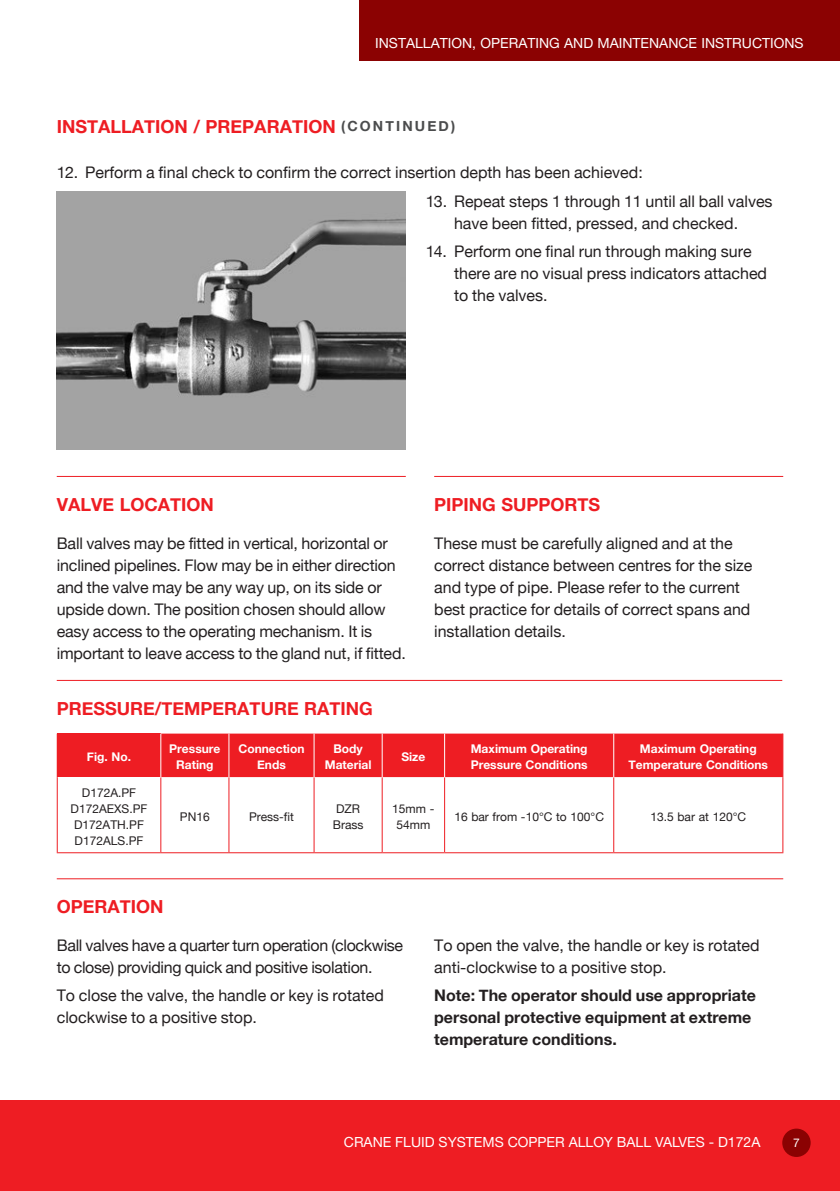
<style>
.page{position:relative;width:840px;height:1191px;background:#fff}
.page>*{position:absolute;margin:0;border:0;box-sizing:border-box;transform-origin:0 0}
.t1{font:700 18px "Helvetica Neue";color:#ee1d23}
.red_bullets{font:16px/22px "Helvetica Neue";color:#231f20}
.t2{font:700 16px/22px "Helvetica Neue";color:#231f20}
.red_bullets-2{font:16px/22px "Helvetica Neue";letter-spacing:-.02em;color:#231f20}
.t3{font:14px "Helvetica Neue";color:#fff}
.t4{font:700 12px/16px "Helvetica Neue";color:#fff;text-align:center}
.t5{font:12px/16px "Helvetica Neue";color:#231f20;text-align:center}
.t6{font:12px "Helvetica Neue";color:#fff}
.s1{font-size:14px;color:#4b4c4d}
</style>
<div class="page">
<div style="left:0;top:1100px;width:839px;height:91px;background:#ee1d23"></div>
<div style="left:782px;top:1129px;width:27px;height:27px;background:#8b0202;border-radius:50%"></div>
<div style="left:781px;top:1128px;width:29px;height:29px;border:2px solid #8b0202;border-radius:50%"></div>
<img style="left:57px;top:192px;width:348px;height:257px">
<hr style="left:57px;top:476px;width:348px;height:1px;background:#ee1d23">
<hr style="left:434px;top:476px;width:348px;height:1px;background:#ee1d23">
<hr style="left:57px;top:680px;width:724px;height:1px;background:#ee1d23">
<div style="left:57px;top:733px;width:104px;height:44px;background:#ee1d23"></div>
<div style="left:161px;top:733px;width:621px;height:44px;background:#ee1d23"></div>
<svg style="left:161px;top:777px;width:621px;height:75px"></svg>
<hr style="left:160px;top:777px;width:1px;height:75px;background:#ee1d23">
<hr style="left:228px;top:777px;width:1px;height:75px;background:#ee1d23">
<hr style="left:313px;top:777px;width:1px;height:75px;background:#ee1d23">
<hr style="left:381px;top:777px;width:1px;height:75px;background:#ee1d23">
<hr style="left:444px;top:777px;width:1px;height:75px;background:#ee1d23">
<hr style="left:613px;top:777px;width:1px;height:75px;background:#ee1d23">
<hr style="left:57px;top:852px;width:104px;height:1px;background:#ee1d23">
<hr style="left:161px;top:852px;width:68px;height:1px;background:#ee1d23">
<hr style="left:229px;top:852px;width:85px;height:1px;background:#ee1d23">
<hr style="left:314px;top:852px;width:68px;height:1px;background:#ee1d23">
<hr style="left:382px;top:852px;width:62px;height:1px;background:#ee1d23">
<hr style="left:444px;top:852px;width:169px;height:1px;background:#ee1d23">
<hr style="left:613px;top:852px;width:170px;height:1px;background:#ee1d23">
<hr style="left:160px;top:733px;width:1px;height:44px;background:#fff">
<hr style="left:228px;top:733px;width:1px;height:44px;background:#fff">
<hr style="left:313px;top:733px;width:1px;height:44px;background:#fff">
<hr style="left:381px;top:733px;width:1px;height:44px;background:#fff">
<hr style="left:444px;top:733px;width:1px;height:44px;background:#fff">
<hr style="left:613px;top:733px;width:1px;height:44px;background:#fff">
<hr style="left:782px;top:733px;width:1px;height:44px;background:#ee1d23">
<hr style="left:57px;top:777px;width:1px;height:75px;background:#ee1d23">
<hr style="left:782px;top:777px;width:1px;height:75px;background:#ee1d23">
<hr style="left:57px;top:878px;width:725px;height:1px;background:#ee1d23">
<div style="left:359px;top:0;width:480px;height:61px;background:#8b0202"></div>
<p class="t3" style="left:375px;top:35px;width:430px">INSTALLATION, OPERATING AND MAINTENANCE INSTRUCTIONS</p>
<p class="t1" style="left:57px;top:112px;width:399px">INSTALLATION / PREPARATION <span class="s1">(CONTINUED)</span></p>
<p class="red_bullets" style="left:57px;top:162px;width:587px">12. Perform a final check to confirm the correct insertion depth has been achieved:</p>
<p class="red_bullets" style="left:425px;top:191px;width:348px;text-align:center">13. Repeat steps 1 through 11 until all ball valves have been fitted, pressed, and checked.</p>
<p class="red_bullets" style="left:454px;top:241px;width:314px;text-indent:-28px">14. Perform one final run through making sure there are no visual press indicators attached to the valves.</p>
<p class="t1" style="left:57px;top:490px;width:158px">VALVE LOCATION</p>
<p class="t1" style="left:434px;top:490px;width:167px">PIPING SUPPORTS</p>
<p class="red_bullets" style="left:57px;top:533px;width:350px">Ball valves may be fitted in vertical, horizontal or inclined pipelines. Flow may be in either direction and the valve may be any way up, on its side or upside down. The position chosen should allow easy access to the operating mechanism. It is important to leave access to the gland nut, if fitted.</p>
<p class="red_bullets" style="left:434px;top:533px;width:320px">These must be carefully aligned and at the correct distance between centres for the size and type of pipe. Please refer to the current best practice for details of correct spans and installation details.</p>
<p class="t1" style="left:57px;top:694px;width:317px">PRESSURE/TEMPERATURE RATING</p>
<p class="t4" style="left:87px;top:749px;width:46px">Fig. No.</p>
<p class="t4" style="left:169px;top:741px;width:53px">Pressure<br>Rating</p>
<p class="t4" style="left:238px;top:741px;width:68px">Connection<br>Ends</p>
<p class="t4" style="left:324px;top:741px;width:48px">Body<br>Material</p>
<p class="t4" style="left:401px;top:749px;width:25px">Size</p>
<p class="t4" style="left:470px;top:741px;width:118px;text-align:left">Maximum Operating<br>Pressure Conditions</p>
<p class="t4" style="left:628px;top:741px;width:141px">Maximum Operating<br>Temperature Conditions</p>
<p class="t5" style="left:71px;top:785px;width:78px">D172A.PF<br>D172AEXS.PF<br>D172ATH.PF<br>D172ALS.PF</p>
<p class="t5" style="left:180px;top:809px;width:31px">PN16</p>
<p class="t5" style="left:249px;top:809px;width:46px">Press-fit</p>
<p class="t5" style="left:332px;top:801px;width:32px;text-align:left">DZR<br>Brass</p>
<p class="t5" style="left:392px;top:801px;width:44px">15mm -<br>54mm</p>
<p class="t5" style="left:454px;top:809px;width:151px">16 bar from -10°C to 100°C</p>
<p class="t5" style="left:650px;top:809px;width:97px">13.5 bar at 120°C</p>
<p class="t1" style="left:57px;top:892px;width:108px">OPERATION</p>
<p class="red_bullets-2" style="left:57px;top:935px;width:348px">Ball valves have a quarter turn operation (clockwise to close) providing quick and positive isolation.</p>
<p class="red_bullets" style="left:57px;top:985px;width:328px">To close the valve, the handle or key is rotated clockwise to a positive stop.</p>
<p class="red_bullets" style="left:434px;top:935px;width:326px">To open the valve, the handle or key is rotated anti-clockwise to a positive stop.</p>
<p class="t2" style="left:434px;top:984px;width:323px">Note: The operator should use appropriate personal protective equipment at extreme temperature conditions.</p>
<p class="t3" style="left:448px;top:1131px;width:319px">THERMOSTATIC MIXING VALVES: D1088 &amp; D1089</p>
<p class="t6" style="left:798px;top:1132px;width:8px">7</p>
<p class="t3" style="left:344px;top:1134px;width:418px">CRANE FLUID SYSTEMS COPPER ALLOY BALL VALVES - D172A</p>
<p class="t6" style="left:792px;top:1135px;width:8px">7</p>
</div>
